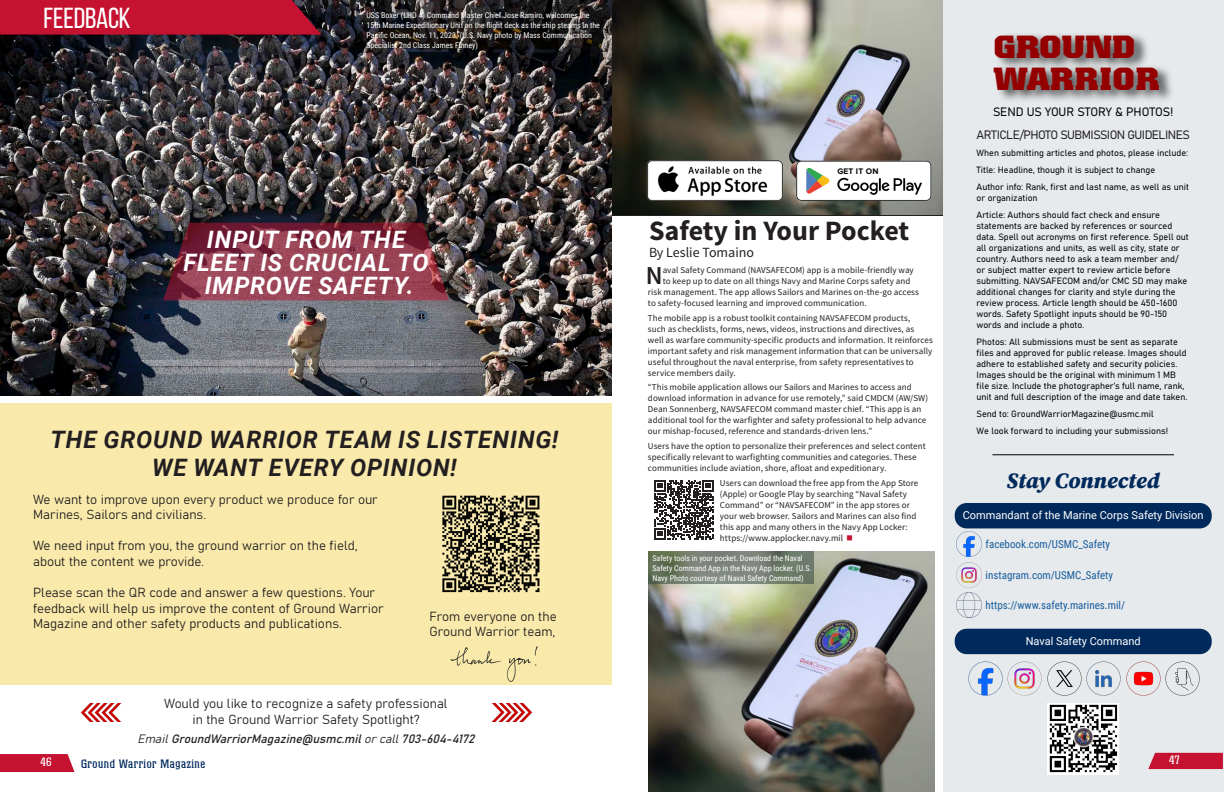
<style>
.page{position:relative;width:1224px;height:792px;background:#fff}
.page>*{position:absolute;margin:0;border:0;box-sizing:border-box;transform-origin:0 0}
.Body{font:35px "Bahnschrift";color:#c41230}
.t1{font:700 31.7px/32px "Colossalis";color:#940000;scale:1.14 1}
.t2{font:29px "Bebas Neue";letter-spacing:-.005em;color:#fff}
.Headline{font:700 28px "Source Sans Pro";color:#231f20}
.Body-2{font:600 25.8px "Source Sans Pro";color:#231f20}
.t3{font:italic 700 24px/28px "Roboto";letter-spacing:.035em;color:#231f20;text-align:center}
.t4{font:italic 700 24px/23px "Roboto";letter-spacing:.035em;color:#fff;text-align:center}
.t5{font:italic 22px "Source Serif Variable";color:#00295c}
.Byline{font:14px "Source Sans Pro";color:#231f20}
.t6{font:13px/15.6px "Bahnschrift";color:#231f20}
.Subhead{font:12px/23px "Bahnschrift";letter-spacing:-.04em;color:#231f20;text-align:center}
.t7{font:italic 12px "Bahnschrift";color:#231f20}
.t8{font:12px "Colossalis";letter-spacing:.05em;color:#00295c}
.t9{font:12px "Colossalis";color:#fff}
.t10{font:11px "Roboto Condensed";color:#175d9e}
.t11{font:11px "Roboto";color:#fff}
.Body-3{font:9px/11px "Source Sans Pro";letter-spacing:.005em;color:#231f20}
.Body-4{font:9px/11px "Bahnschrift";color:#000}
.t12{font:700 8.4px "Proxima Nova";letter-spacing:.02em;color:#040503}
.t13{font:8px/10px "Roboto Condensed";color:#fff}
.s1{color:#000}
</style>
<div class="page">
<img style="left:0;top:0;width:612px;height:396px">
<div style="left:943px;top:0;width:281px;height:792px;background:#e7eaec"></div>
<div style="left:955px;top:503px;width:257px;height:25px;background:#00295c;border-radius:12px"></div>
<div style="left:955px;top:629px;width:257px;height:25px;background:#00295c;border-radius:12px"></div>
<svg style="left:0;top:754px;width:75px;height:18px"></svg>
<svg style="left:1148px;top:753px;width:75px;height:16px"></svg>
<img style="left:956px;top:531px;width:26px;height:26px">
<img style="left:956px;top:562px;width:26px;height:26px">
<img style="left:492px;top:703px;width:40px;height:18px">
<img style="left:81px;top:703px;width:41px;height:18px">
<div style="left:0;top:403px;width:612px;height:282px;background:#f9eaab"></div>
<svg style="left:0;top:0;width:321px;height:35px;background:#ba122f"></svg>
<img style="left:1007px;top:661px;width:35px;height:35px">
<img style="left:1086px;top:661px;width:35px;height:35px">
<img style="left:1047px;top:661px;width:34px;height:35px">
<img style="left:1126px;top:661px;width:34px;height:35px">
<img style="left:1165px;top:661px;width:35px;height:35px">
<img style="left:968px;top:661px;width:35px;height:35px">
<div style="left:1047px;top:703px;width:72px;height:72px;background:#fff"></div>
<img style="left:1049px;top:704px;width:69px;height:69px">
<hr style="left:992px;top:455px;width:182px;height:1px;background:#000">
<img style="left:956px;top:592px;width:26px;height:26px">
<div style="left:993px;top:32px;width:182px;height:71px;background:#000;opacity:.67"></div>
<img style="left:648px;top:552px;width:287px;height:240px">
<svg style="left:654px;top:480px;width:60px;height:59px"></svg>
<svg style="left:648px;top:552px;width:166px;height:32px;background:#737d6e"></svg>
<img style="left:612px;top:0;width:331px;height:215px">
<img style="left:637px;top:151px;width:155px;height:60px">
<svg style="left:796px;top:161px;width:135px;height:40px"></svg>
<img style="left:450px;top:646px;width:88px;height:36px">
<svg style="left:163px;top:223px;width:286px;height:77px;background:#87394b"></svg>
<img style="left:442px;top:495px;width:98px;height:98px">
<p class="t2" style="left:44px;top:3px;width:89px">FEEDBACK</p>
<p class="t13" style="left:366px;top:9px;width:235px">USS Boxer (LHD 4) Command Master Chief Jose Ramiro, welcomes the 15th Marine Expeditionary Unit on the flight deck as the ship steams in the Pacific Ocean, Nov. 11, 2023. (U.S. Navy photo by Mass Communication Specialist 2nd Class James Finney)</p>
<p class="t4" style="left:183px;top:227px;width:247px">INPUT FROM THE<br>FLEET IS CRUCIAL TO<br>IMPROVE SAFETY.</p>
<p class="t3" style="left:51px;top:424px;width:509px">THE GROUND WARRIOR TEAM IS LISTENING!<br>WE WANT EVERY OPINION!</p>
<p class="t6" style="left:33px;top:490px;width:346px">We want to improve upon every product we produce for our<br>Marines, Sailors and civilians.</p>
<p class="t6" style="left:33px;top:537px;width:326px">We need input from you, the ground warrior on the field, about the content we provide.</p>
<p class="t6" style="left:33px;top:584px;width:352px">Please scan the QR code and answer a few questions. Your feedback will help us improve the content of Ground Warrior<br>Magazine and other safety products and publications.</p>
<p class="t6" style="left:429px;top:608px;width:129px">From everyone on the<br>Ground Warrior team,</p>
<p class="t6" style="left:164px;top:695px;width:285px;text-align:center">Would you like to recognize a safety professional in the Ground Warrior Safety Spotlight?</p>
<p class="t7" style="left:138px;top:729px;width:342px">EmailGroundWarriorMagazine@usmc.milorcall703-604-4172</p>
<p class="t12" style="left:837px;top:166px;width:43px">GET IT ON</p>
<p class="Headline" style="left:649px;top:213px;width:262px">Safety in Your Pocket</p>
<p class="Byline" style="left:649px;top:244px;width:107px">By Leslie Tomaino</p>
<p class="Body-2" style="left:646px;top:259px;width:18px">N</p>
<p class="Body-3" style="left:663px;top:265px;width:253px">aval Safety Command (NAVSAFECOM) app is a mobile-friendly way</p>
<p class="Body-3" style="left:663px;top:276px;width:249px">to keep up to date on all things Navy and Marine Corps safety and</p>
<p class="Body-3" style="left:648px;top:287px;width:273px">risk management. The app allows Sailors and Marines on-the-go access</p>
<p class="Body-3" style="left:648px;top:298px;width:220px">to safety-focused learning and improved communication.</p>
<p class="Body-3" style="left:648px;top:313px;width:286px">The mobile app is a robust toolkit containing NAVSAFECOM products,<br>such as checklists, forms, news, videos, instructions and directives, as<br>well as warfare community-specific products and information. It reinforces important safety and risk management information that can be universally useful throughout the naval enterprise, from safety representatives to service members daily.</p>
<p class="Body-3" style="left:648px;top:382px;width:282px">“This mobile application allows our Sailors and Marines to access and download information in advance for use remotely,” said CMDCM (AW/SW)<br>Dean Sonnenberg, NAVSAFECOM command master chief. “This app is an additional tool for the warfighter and safety professional to help advance our mishap-focused, reference and standards-driven lens.”</p>
<p class="Body-3" style="left:648px;top:441px;width:279px">Users have the option to personalize their preferences and select content specifically relevant to warfighting communities and categories. These communities include aviation, shore, afloat and expeditionary.</p>
<p class="Body-3" style="left:720px;top:477px;width:200px">Users can download the free app from the App Store (Apple) or Google Play by searching “Naval Safety Command” or “NAVSAFECOM” in the app stores or your web browser. Sailors and Marines can also find this app and many others in the Navy App Locker: https://www.applocker.navy.mil</p>
<p class="Body" style="left:845px;top:508px;width:11px">•</p>
<p class="t13" style="left:652px;top:553px;width:161px">Safety tools in your pocket. Download the Naval<br>Safety Command App in the Navy App locker. (U.S.<br>Navy Photo courtesy of Naval Safety Command)</p>
<p class="t1" style="left:993px;top:31px;width:147px">GROUND<br>WARRIOR</p>
<p class="Subhead" style="left:977px;top:100px;width:215px"><span class="s1">SEND US YOUR STORY &amp; PHOTOS!<br></span>ARTICLE/PHOTO SUBMISSION GUIDELINES</p>
<p class="Body-4" style="left:977px;top:147px;width:213px">When submitting articles and photos, please include:</p>
<p class="Body-4" style="left:977px;top:164px;width:180px">Title: Headline, though it is subject to change</p>
<p class="Body-4" style="left:977px;top:181px;width:214px">Author info: Rank, first and last name, as well as unit or organization</p>
<p class="Body-4" style="left:977px;top:209px;width:214px">Article: Authors should fact check and ensure statements are backed by references or sourced data. Spell out acronyms on first reference. Spell out all organizations and units, as well as city, state or country. Authors need to ask a team member and/ or subject matter expert to review article before submitting. NAVSAFECOM and/or CMC SD may make additional changes for clarity and style during the review process. Article length should be 450-1600 words. Safety Spotlight inputs should be 90-150 words and include a photo.</p>
<p class="Body-4" style="left:977px;top:336px;width:212px">Photos: All submissions must be sent as separate files and approved for public release. Images should adhere to established safety and security policies.<br>Images should be the original with minimum 1 MB file size. Include the photographer’s full name, rank, unit and full description of the image and date taken.</p>
<p class="Body-4" style="left:977px;top:405px;width:193px;line-height:17px">Send to: GroundWarriorMagazine@usmc.mil<br>We look forward to including your submissions!</p>
<p class="t5" style="left:1007px;top:466px;width:154px">Stay Connected</p>
<p class="t11" style="left:963px;top:508px;width:242px">Commandant of the Marine Corps Safety Division</p>
<p class="t10" style="left:986px;top:537px;width:126px">facebook.com/USMC_Safety</p>
<p class="t10" style="left:986px;top:567px;width:129px">instagram.com/USMC_Safety</p>
<p class="t10" style="left:986px;top:597px;width:141px">https://www.safety.marines.mil/</p>
<p class="t11" style="left:1026px;top:633px;width:116px">Naval Safety Command</p>
<p class="t9" style="left:41px;top:755px;width:12px">46</p>
<p class="t8" style="left:81px;top:757px;width:126px">Ground Warrior Magazine</p>
<p class="t9" style="left:1169px;top:753px;width:12px">47</p>
</div>
